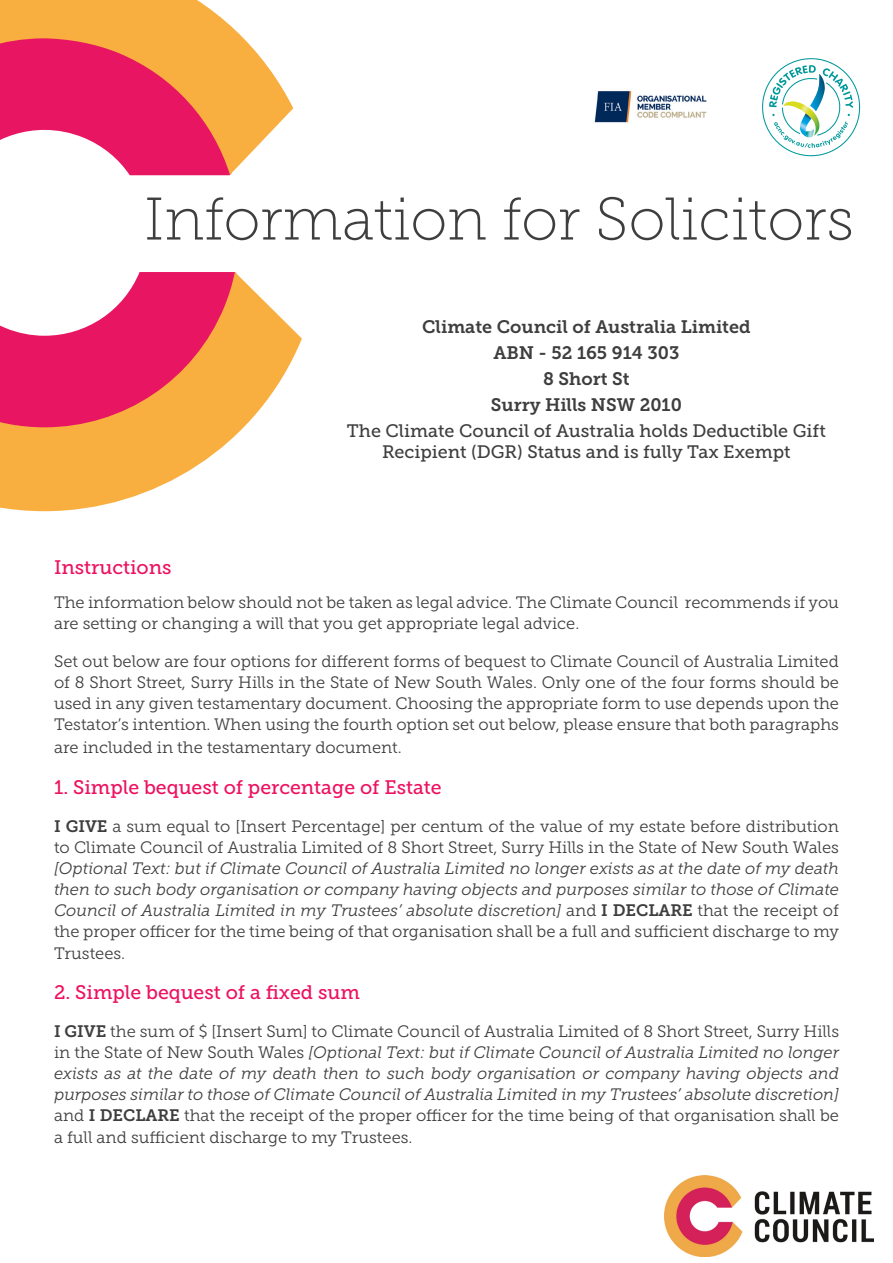
<style>
.page{position:relative;width:893px;height:1263px;background:#fff}
.page>*{position:absolute;margin:0;border:0;box-sizing:border-box;transform-origin:0 0}
.t1{font:60px "Museo Slab 100";color:#3e3e3f}
.Sub_Heading_2{font:19.5px "Museo Slab 500";color:#ed115f}
.t2{font:18px/21.6px "Museo Slab 500";color:#3e3e3f;text-align:center}
.t3{font:18px "Museo Slab 700";color:#3e3e3f}
.Body{font:16.5px/21px "Museo Slab 300";color:#3e3e3f;text-align:justify}
.Body-2{font:italic 16.5px/21.1px "Museo Slab 300";color:#3e3e3f;text-align:justify}
.s1{font-family:"Museo Slab 700"}
.s2{font-style:italic}
.s3{font-family:"Museo Slab 700";font-style:normal}
.s4{font-style:normal}
</style>
<div class="page">
<img style="left:664px;top:1175px;width:210px;height:81px">
<svg style="left:0;top:0;width:302px;height:511px"></svg>
<svg style="left:762px;top:58px;width:99px;height:99px"></svg>
<img style="left:594px;top:91px;width:113px;height:32px">
<p class="t1" style="left:144px;top:187px;width:711px">Information for Solicitors</p>
<p class="t3" style="left:422px;top:317px;width:330px">Climate Council of Australia Limited</p>
<p class="t3" style="left:493px;top:343px;width:188px">ABN - 52 165 914 303</p>
<p class="t3" style="left:543px;top:368px;width:88px">8 Short St</p>
<p class="t3" style="left:491px;top:394px;width:193px">Surry Hills NSW 2010</p>
<p class="t2" style="left:347px;top:420px;width:480px">The Climate Council of Australia holds Deductible Gift<br>Recipient (DGR) Status and is fully Tax Exempt</p>
<p class="Sub_Heading_2" style="left:54px;top:557px;width:119px">Instructions</p>
<p class="Body" style="left:54px;top:592px;width:786px">The information below should not be taken as legal advice. The Climate Council recommends if you are setting or changing a will that you get appropriate legal advice.</p>
<p class="Body" style="left:54px;top:651px;width:786px">Set out below are four options for different forms of bequest to Climate Council of Australia Limited of 8 Short Street, Surry Hills in the State of New South Wales. Only one of the four forms should be used in any given testamentary document. Choosing the appropriate form to use depends upon the Testator’s intention. When using the fourth option set out below, please ensure that both paragraphs</p>
<p class="Body" style="left:54px;top:737px;width:349px">are included in the testamentary document.</p>
<p class="Sub_Heading_2" style="left:54px;top:776px;width:389px">1. Simple bequest of percentage of Estate</p>
<p class="Body" style="left:54px;top:816px;width:786px"><span class="s1">I GIVE</span> a sum equal to [Insert Percentage] per centum of the value of my estate before distribution to Climate Council of Australia Limited of 8 Short Street, Surry Hills in the State of New South Wales <span class="s2">[Optional Text: but if Climate Council of Australia Limited no longer exists as at the date of my death then to such body organisation or company having objects and purposes similar to those of Climate Council of Australia Limited in my Trustees’ absolute discretion]</span> and <span class="s1">I DECLARE</span> that the receipt of the proper officer for the time being of that organisation shall be a full and sufficient discharge to my</p>
<p class="Body" style="left:54px;top:943px;width:73px">Trustees.</p>
<p class="Sub_Heading_2" style="left:54px;top:981px;width:307px">2. Simple bequest of a fixed sum</p>
<p class="Body-2" style="left:54px;top:1021px;width:787px"><span class="s3">I GIVE</span> <span class="s4">the sum of $ [Insert Sum] to Climate Council of Australia Limited of 8 Short Street, Surry Hills in the State of New South Wales</span> [Optional Text: but if Climate Council of Australia Limited no longer exists as at the date of my death then to such body organisation or company having objects and purposes similar to those of Climate Council of Australia Limited in my Trustees’ absolute discretion] <span class="s4">and</span> <span class="s3">I DECLARE</span> <span class="s4">that the receipt of the proper officer for the time being of that organisation shall be a full and sufficient discharge to my Trustees.</span></p>
</div>
